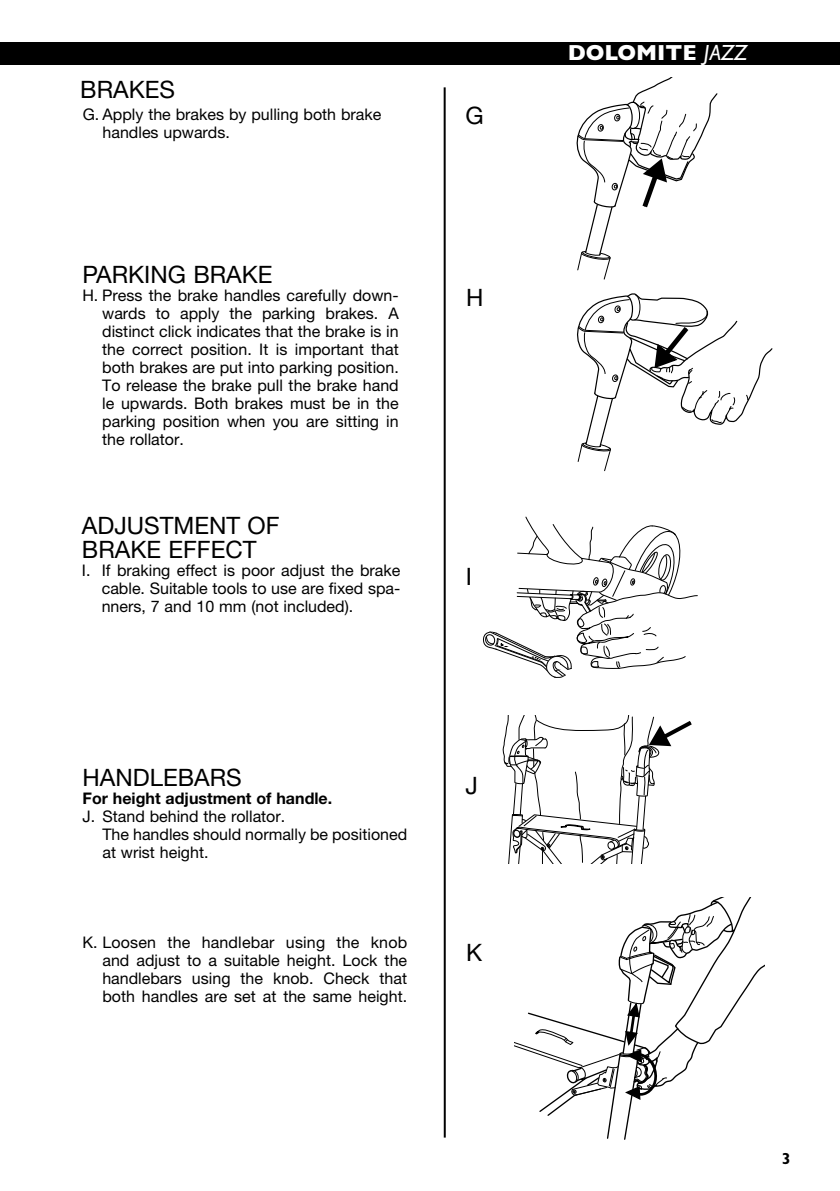
<style>
.page{position:relative;width:840px;height:1191px;background:#fff}
.page>*{position:absolute;margin:0;border:0;box-sizing:border-box;transform-origin:0 0}
.t1{font:24px/24px "Helvetica Neue";color:#000}
.t2{font:700 22px "Gill Sans";color:#fff}
.t3{font:16px/18px "Helvetica Neue";color:#000;text-align:justify}
.t4{font:700 16px "Helvetica Neue";color:#000}
.t5{font:700 condensed 16px "Gill Sans";color:#000}
.s1{font-weight:400;font-style:italic}
</style>
<div class="page">
<div style="left:0;top:42px;width:839px;height:23px;background:#000"></div>
<hr style="left:443px;top:87px;width:2px;height:1050px;background:#000">
<svg style="left:576px;top:77px;width:141px;height:203px"></svg>
<svg style="left:514px;top:897px;width:250px;height:243px"></svg>
<svg style="left:502px;top:715px;width:189px;height:149px"></svg>
<svg style="left:577px;top:293px;width:196px;height:179px"></svg>
<svg style="left:483px;top:517px;width:214px;height:161px"></svg>
<h1 class="t1" style="left:80px;top:79px;width:96px">BRAKES</h1>
<p class="t3" style="left:102px;top:107px;width:280px;text-indent:-20px">G. Apply the brakes by pulling both brake handles upwards.</p>
<h1 class="t1" style="left:82px;top:265px;width:191px">PARKING BRAKE</h1>
<p class="t3" style="left:102px;top:288px;width:298px;text-indent:-20px">H. Press the brake handles carefully down&shy;wards to apply the parking brakes. A distinct click indicates that the brake is in the correct position. It is important that both brakes are put into parking position.<br>To release the brake pull the brake hand le upwards. Both brakes must be in the parking position when you are sitting in the rollator.</p>
<h1 class="t1" style="left:82px;top:516px;width:199px">ADJUSTMENT OF<br>BRAKE EFFECT</h1>
<p class="t3" style="left:102px;top:563px;width:300px;text-indent:-20px">I. If braking effect is poor adjust the brake cable. Suitable tools to use are fixed spa&shy;nners, 7 and 10 mm (not included).</p>
<h1 class="t1" style="left:465px;top:105px;width:20px">G</h1>
<h1 class="t1" style="left:466px;top:288px;width:19px">H</h1>
<h1 class="t1" style="left:465px;top:567px;width:8px">I</h1>
<h1 class="t1" style="left:82px;top:768px;width:161px">HANDLEBARS</h1>
<p class="t4" style="left:82px;top:792px;width:251px">For height adjustment of handle.</p>
<p class="t3" style="left:102px;top:809px;width:306px;text-align:left;text-indent:-20px">J. Stand behind the rollator.<br>The handles should normally be positioned at wrist height.</p>
<p class="t3" style="left:102px;top:935px;width:306px;text-indent:-20px">K. Loosen the handlebar using the knob and adjust to a suitable height. Lock the handlebars using the knob. Check that both handles are set at the same height.</p>
<h1 class="t1" style="left:465px;top:776px;width:14px">J</h1>
<h1 class="t1" style="left:466px;top:942px;width:18px">K</h1>
<h2 class="t2" style="left:567px;top:40px;width:180px">DOLOMITE <span class="s1">JAZZ</span></h2>
<p class="t5" style="left:781px;top:1149px;width:10px">3</p>
</div>
